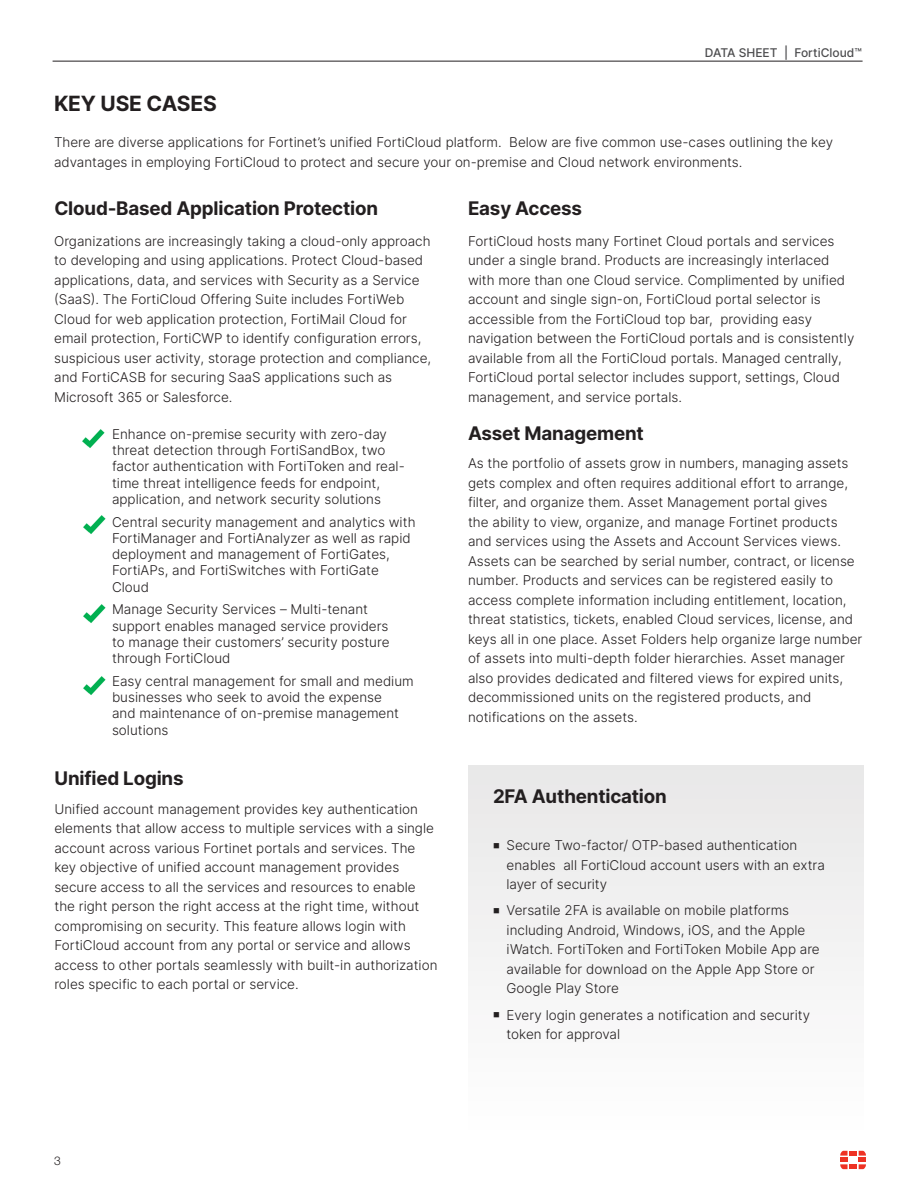
<style>
.page{position:relative;width:918px;height:1188px;background:#fff}
.page>*{position:absolute;margin:0;border:0;box-sizing:border-box;transform-origin:0 0}
.Section_Header{font:700 21px "Inter";letter-spacing:-.01em;color:#231f20}
.Section_Subhead{font:700 18.75px "Inter";letter-spacing:-.01em;color:#231f20}
.Sidebar_Header{font:700 18.75px "Inter";letter-spacing:-.01em;color:#231f20}
.Body_Text{font:300 13.5px/19.5px "Inter";color:#231f20}
.t1{font:500 12px "Inter";color:#4d4d4f}
.t2{font:300 12px "Helvetica Neue LT Pro";color:#231f20}
</style>
<div class="page">
<svg style="left:840px;top:1151px;width:26px;height:18px"></svg>
<hr style="left:53px;top:61px;width:810px;height:1px;background:#231f20">
<div style="left:468px;top:766px;width:396px;height:368px;background:#f3f3f3"></div>
<img style="left:82px;top:429px;width:23px;height:19px">
<img style="left:83px;top:515px;width:22px;height:19px">
<img style="left:83px;top:604px;width:22px;height:19px">
<img style="left:83px;top:676px;width:22px;height:19px">
<p class="Section_Header" style="left:54px;top:88px;width:164px">KEY USE CASES</p>
<p class="t1" style="left:705px;top:44px;width:158px">DATA SHEET | FortiCloud™</p>
<p class="Body_Text" style="left:54px;top:132px;width:781px">There are diverse applications for Fortinet’s unified FortiCloud platform. Below are five common use-cases outlining the key advantages in employing FortiCloud to protect and secure your on-premise and Cloud network environments.</p>
<p class="Section_Subhead" style="left:54px;top:194px;width:325px">Cloud-Based Application Protection</p>
<p class="Body_Text" style="left:54px;top:231px;width:379px">Organizations are increasingly taking a cloud-only approach to developing and using applications. Protect Cloud-based applications, data, and services with Security as a Service (SaaS). The FortiCloud Offering Suite includes FortiWeb Cloud for web application protection, FortiMail Cloud for email protection, FortiCWP to identify configuration errors, suspicious user activity, storage protection and compliance, and FortiCASB for securing SaaS applications such as Microsoft 365 or Salesforce.</p>
<p class="Body_Text" style="left:112px;top:426px;width:294px;line-height:16.2px;text-indent:-18px">▪ Enhance on-premise security with zero-day threat detection through FortiSandBox, two factor authentication with FortiToken and real&shy;time threat intelligence feeds for endpoint, application, and network security solutions</p>
<p class="Body_Text" style="left:112px;top:513px;width:305px;line-height:16.2px;text-indent:-18px">▪ Central security management and analytics with FortiManager and FortiAnalyzer as well as rapid deployment and management of FortiGates, FortiAPs, and FortiSwitches with FortiGate Cloud</p>
<p class="Body_Text" style="left:112px;top:601px;width:279px;line-height:16.2px;text-indent:-18px">▪ Manage Security Services – Multi-tenant support enables managed service providers to manage their customers’ security posture through FortiCloud</p>
<p class="Body_Text" style="left:112px;top:673px;width:303px;line-height:16.2px;text-indent:-18px">▪ Easy central management for small and medium businesses who seek to avoid the expense<br>and maintenance of on-premise management solutions</p>
<p class="Section_Subhead" style="left:55px;top:765px;width:131px">Unified Logins</p>
<p class="Body_Text" style="left:54px;top:799px;width:385px">Unified account management provides key authentication elements that allow access to multiple services with a single account across various Fortinet portals and services. The key objective of unified account management provides secure access to all the services and resources to enable the right person the right access at the right time, without compromising on security. This feature allows login with FortiCloud account from any portal or service and allows access to other portals seamlessly with built-in authorization roles specific to each portal or service.</p>
<p class="Section_Subhead" style="left:468px;top:194px;width:116px">Easy Access</p>
<p class="Body_Text" style="left:468px;top:231px;width:388px">FortiCloud hosts many Fortinet Cloud portals and services under a single brand. Products are increasingly interlaced with more than one Cloud service. Complimented by unified account and single sign-on, FortiCloud portal selector is accessible from the FortiCloud top bar, providing easy navigation between the FortiCloud portals and is consistently available from all the FortiCloud portals. Managed centrally, FortiCloud portal selector includes support, settings, Cloud management, and service portals.</p>
<p class="Section_Subhead" style="left:468px;top:420px;width:177px">Asset Management</p>
<p class="Body_Text" style="left:468px;top:454px;width:396px">As the portfolio of assets grow in numbers, managing assets gets complex and often requires additional effort to arrange, filter, and organize them. Asset Management portal gives<br>the ability to view, organize, and manage Fortinet products and services using the Assets and Account Services views.<br>Assets can be searched by serial number, contract, or license number. Products and services can be registered easily to access complete information including entitlement, location, threat statistics, tickets, enabled Cloud services, license, and keys all in one place. Asset Folders help organize large number of assets into multi-depth folder hierarchies. Asset manager also provides dedicated and filtered views for expired units, decommissioned units on the registered products, and notifications on the assets.</p>
<p class="Sidebar_Header" style="left:493px;top:783px;width:175px">2FA Authentication</p>
<p class="Body_Text" style="left:507px;top:835px;width:320px;text-indent:-14px">■ Secure Two-factor/ OTP-based authentication enables all FortiCloud account users with an extra layer of security</p>
<p class="Body_Text" style="left:507px;top:901px;width:315px;text-indent:-14px">■ Versatile 2FA is available on mobile platforms including Android, Windows, iOS, and the Apple iWatch. FortiToken and FortiToken Mobile App are available for download on the Apple App Store or Google Play Store</p>
<p class="Body_Text" style="left:507px;top:1005px;width:305px;text-indent:-14px">■ Every login generates a notification and security token for approval</p>
<p class="t2" style="left:54px;top:1154px;width:8px">3</p>
</div>
